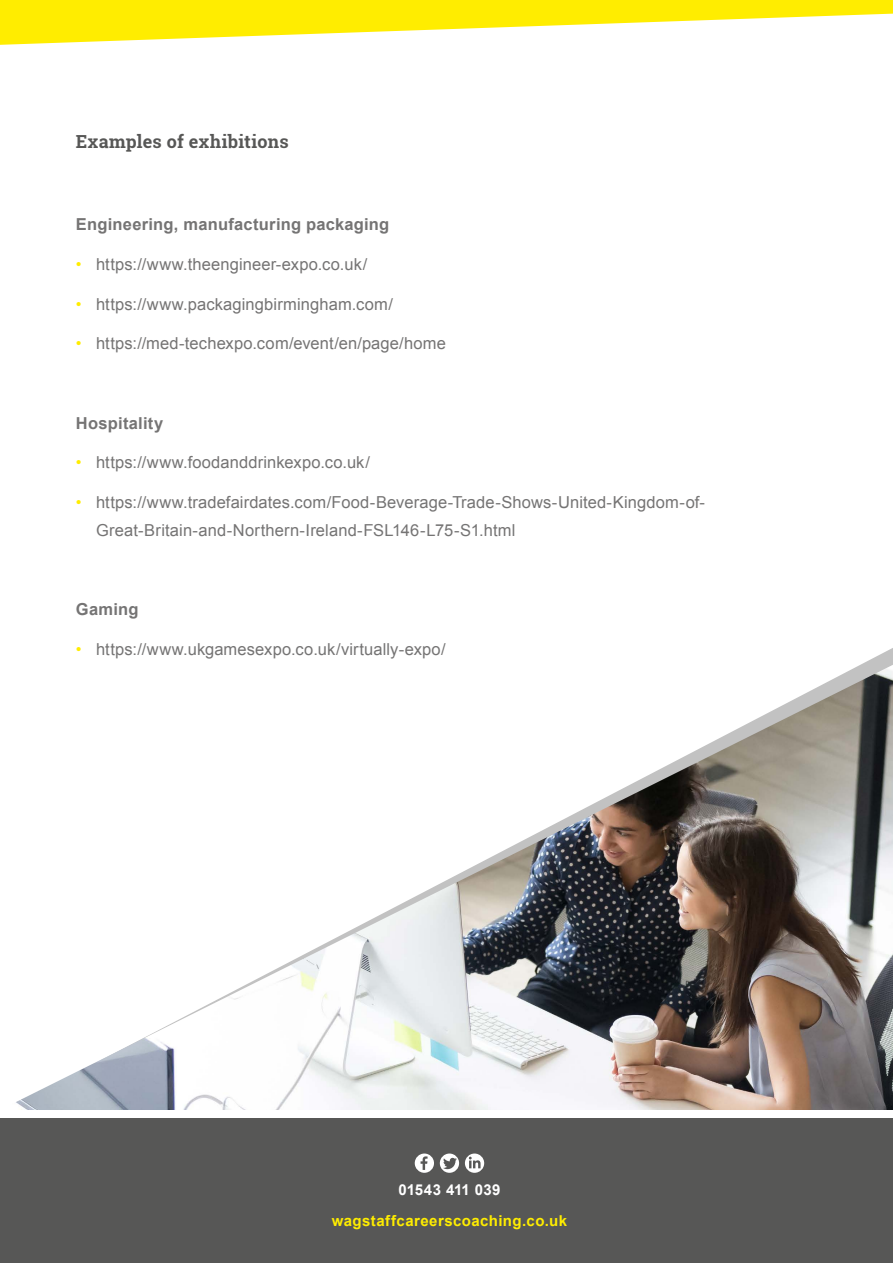
<style>
.page{position:relative;width:893px;height:1263px;background:#fff}
.page>*{position:absolute;margin:0;border:0;box-sizing:border-box;transform-origin:0 0}
.t1{font:700 18px "Roboto Slab";letter-spacing:.01em;color:#575756}
.t2{font:16.5px/27.9px "Arial";letter-spacing:.01em;color:#757474}
.t3{font:700 16.5px "Arial";letter-spacing:.015em;color:#757474}
.t4{font:700 15px "Arial";letter-spacing:.03em;color:#ffed00}
.t5{font:700 15px "Arial";letter-spacing:.015em;color:#fff}
.s1{color:#ffed00}
</style>
<div class="page">
<img style="left:16px;top:665px;width:877px;height:445px">
<div style="left:0;top:1118px;width:893px;height:145px;background:#575756"></div>
<svg style="left:415px;top:1153px;width:19px;height:20px"></svg>
<svg style="left:440px;top:1153px;width:19px;height:20px"></svg>
<svg style="left:465px;top:1153px;width:19px;height:20px"></svg>
<svg style="left:0;top:0;width:893px;height:45px"></svg>
<p class="t1" style="left:76px;top:129px;width:214px">Examples of exhibitions</p>
<p class="t3" style="left:76px;top:214px;width:315px">Engineering, manufacturing packaging</p>
<p class="t2" style="left:76px;top:250px;width:293px"><span class="s1">•</span> https://www.theengineer-expo.co.uk/</p>
<p class="t2" style="left:76px;top:290px;width:319px"><span class="s1">•</span> https://www.packagingbirmingham.com/</p>
<p class="t2" style="left:76px;top:330px;width:372px"><span class="s1">•</span> https://med-techexpo.com/event/en/page/home</p>
<p class="t3" style="left:76px;top:412px;width:89px">Hospitality</p>
<p class="t2" style="left:76px;top:449px;width:296px"><span class="s1">•</span> https://www.foodanddrinkexpo.co.uk/</p>
<p class="t2" style="left:96px;top:488px;width:610px;text-indent:-20px"><span class="s1">•</span> https://www.tradefairdates.com/Food-Beverage-Trade-Shows-United-Kingdom-of-<br>Great-Britain-and-Northern-Ireland-FSL146-L75-S1.html</p>
<p class="t3" style="left:76px;top:598px;width:64px">Gaming</p>
<p class="t2" style="left:76px;top:635px;width:371px"><span class="s1">•</span> https://www.ukgamesexpo.co.uk/virtually-expo/</p>
<p class="t5" style="left:398px;top:1180px;width:104px">01543 411 039</p>
<p class="t4" style="left:332px;top:1210px;width:237px">wagstaffcareerscoaching.co.uk</p>
</div>
